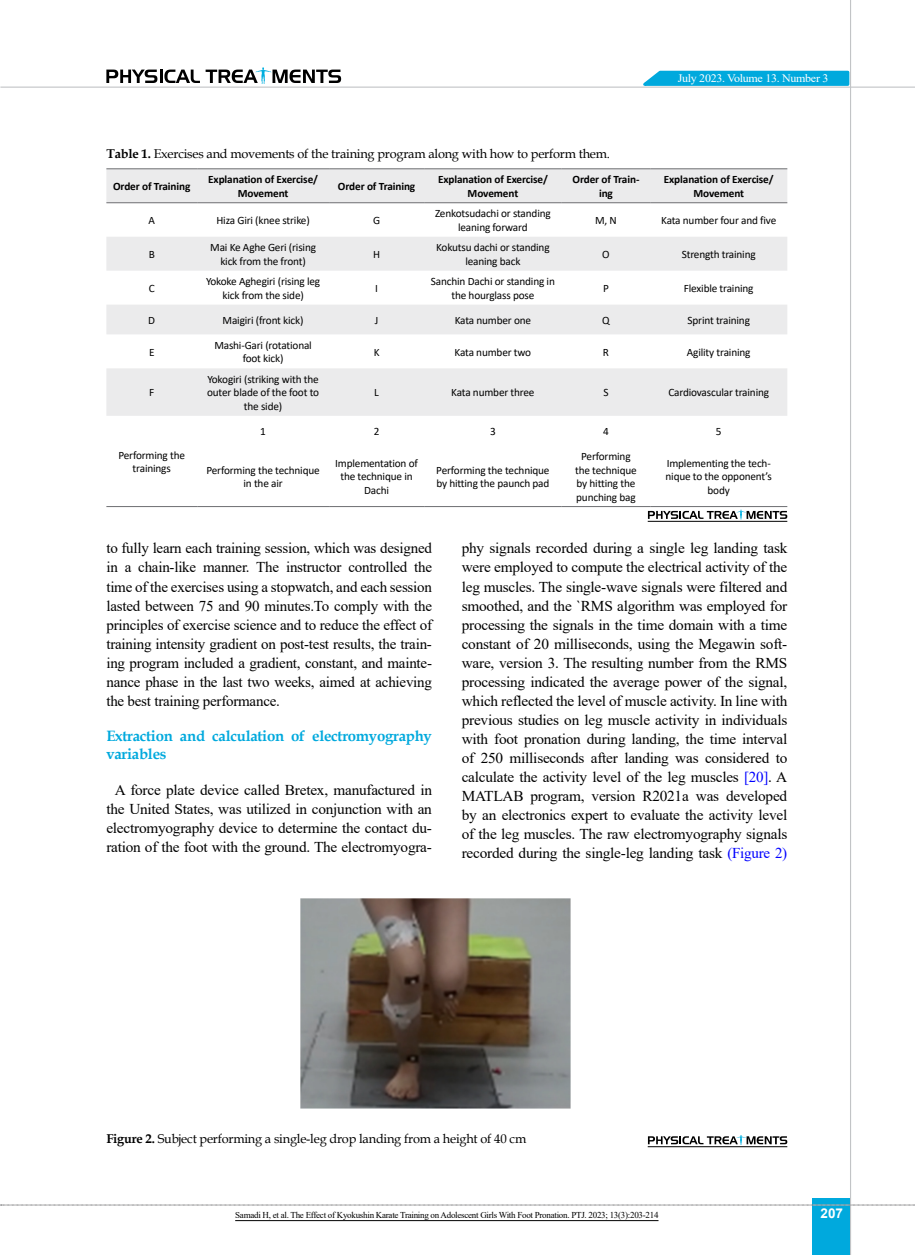
<style>
.page{position:relative;width:915px;height:1255px;background:#fff}
.page>*{position:absolute;margin:0;border:0;box-sizing:border-box;transform-origin:0 0}
.t1{font:16.5px "Times New Roman";color:#000}
.t2{font:15px/19px "Times New Roman";letter-spacing:-.015em;color:#000;text-align:justify}
.t3{font:700 15px/18px "Book Antiqua";letter-spacing:-.02em;color:#00a9dd}
.t4{font:700 13.5px "Arial";color:#fff}
.t5{font:12.75px "Book Antiqua";letter-spacing:-.015em;color:#000}
.t6{font:11.4px "Times New Roman";letter-spacing:-.025em;color:#fff;scale:1.05 1}
.t7{font:11.25px/13.5px "Calibri";letter-spacing:-.015em;color:#000;text-align:center}
.t8{font:700 11.25px/13.5px "Calibri";letter-spacing:-.01em;color:#000;text-align:center}
.t9{font:9px "Times New Roman";letter-spacing:-.03em;color:#000}
.s1{font-weight:700}
.s2{color:#00f}
</style>
<div class="page">
<div style="left:812px;top:1198px;width:38px;height:56px;background:#00a9dd"></div>
<hr style="left:849px;top:0;width:1px;height:1254px;background:#c2c4c6">
<hr style="left:0;top:87px;width:914px;height:1px;background:#c2c4c6">
<svg style="left:635px;top:69px;width:215px;height:18px;background:#36bae3"></svg>
<svg style="left:106px;top:67px;width:235px;height:17px"></svg>
<svg style="left:1px;top:1204px;width:914px;height:1px"></svg>
<svg style="left:106px;top:169px;width:681px;height:247px;fill:#ebebec"></svg>
<hr style="left:106px;top:506px;width:91px;height:1px;background:#6d6e71">
<hr style="left:197px;top:506px;width:132px;height:1px;background:#6d6e71">
<hr style="left:329px;top:506px;width:95px;height:1px;background:#6d6e71">
<hr style="left:424px;top:506px;width:137px;height:1px;background:#6d6e71">
<hr style="left:561px;top:506px;width:89px;height:1px;background:#6d6e71">
<hr style="left:650px;top:506px;width:137px;height:1px;background:#6d6e71">
<hr style="left:106px;top:168px;width:91px;height:1px;background:#6d6e71">
<hr style="left:197px;top:168px;width:132px;height:1px;background:#6d6e71">
<hr style="left:329px;top:168px;width:95px;height:1px;background:#6d6e71">
<hr style="left:424px;top:168px;width:137px;height:1px;background:#6d6e71">
<hr style="left:561px;top:168px;width:89px;height:1px;background:#6d6e71">
<hr style="left:650px;top:168px;width:137px;height:1px;background:#6d6e71">
<hr style="left:106px;top:202px;width:91px;height:1px;background:#6d6e71">
<hr style="left:197px;top:202px;width:132px;height:1px;background:#6d6e71">
<hr style="left:329px;top:202px;width:95px;height:1px;background:#6d6e71">
<hr style="left:424px;top:202px;width:137px;height:1px;background:#6d6e71">
<hr style="left:561px;top:202px;width:89px;height:1px;background:#6d6e71">
<hr style="left:650px;top:202px;width:137px;height:1px;background:#6d6e71">
<svg style="left:647px;top:509px;width:140px;height:10px"></svg>
<hr style="left:647px;top:521px;width:140px;height:1px;background:#000">
<img style="left:301px;top:898px;width:269px;height:210px">
<svg style="left:647px;top:1135px;width:140px;height:9px"></svg>
<hr style="left:647px;top:1146px;width:140px;height:1px;background:#000">
<hr style="left:235px;top:1220px;width:423px;height:1px;background:#000">
<p class="t6" style="left:677px;top:70px;width:145px">July 2023. Volume 13. Number 3</p>
<p class="t5" style="left:106px;top:145px;width:505px"><span class="s1">Table 1.</span> Exercises and movements of the training program along with how to perform them.</p>
<p class="t8" style="left:113px;top:179px;width:79px">Order of Training</p>
<p class="t8" style="left:208px;top:173px;width:111px">Explanation of Exercise/<br>Movement</p>
<p class="t8" style="left:338px;top:179px;width:79px">Order of Training</p>
<p class="t8" style="left:438px;top:173px;width:111px">Explanation of Exercise/<br>Movement</p>
<p class="t8" style="left:572px;top:173px;width:68px">Order of Train&shy;ing</p>
<p class="t8" style="left:663px;top:173px;width:111px">Explanation of Exercise/<br>Movement</p>
<p class="t7" style="left:148px;top:213px;width:8px">A</p>
<p class="t7" style="left:216px;top:213px;width:95px">Hiza Giri (knee strike)</p>
<p class="t7" style="left:373px;top:213px;width:9px">G</p>
<p class="t7" style="left:435px;top:206px;width:117px">Zenkotsudachi or standing leaning forward</p>
<p class="t7" style="left:595px;top:213px;width:23px">M, N</p>
<p class="t7" style="left:661px;top:213px;width:117px">Kata number four and five</p>
<p class="t7" style="left:149px;top:247px;width:8px">B</p>
<p class="t7" style="left:210px;top:240px;width:107px">Mai Ke Aghe Geri (rising kick from the front)</p>
<p class="t7" style="left:373px;top:247px;width:9px">H</p>
<p class="t7" style="left:436px;top:240px;width:115px">Kokutsu dachi or standing leaning back</p>
<p class="t7" style="left:602px;top:247px;width:9px">O</p>
<p class="t7" style="left:681px;top:247px;width:75px">Strength training</p>
<p class="t7" style="left:149px;top:281px;width:7px">C</p>
<p class="t7" style="left:206px;top:274px;width:116px">Yokoke Aghegiri (rising leg kick from the side)</p>
<p class="t7" style="left:375px;top:281px;width:4px">I</p>
<p class="t7" style="left:430px;top:274px;width:125px">Sanchin Dachi or standing in the hourglass pose</p>
<p class="t7" style="left:603px;top:281px;width:7px">P</p>
<p class="t7" style="left:683px;top:281px;width:71px">Flexible training</p>
<p class="t7" style="left:148px;top:313px;width:8px">D</p>
<p class="t7" style="left:222px;top:313px;width:82px">Maigiri (front kick)</p>
<p class="t7" style="left:374px;top:313px;width:5px">J</p>
<p class="t7" style="left:454px;top:313px;width:78px">Kata number one</p>
<p class="t7" style="left:602px;top:313px;width:9px">Q</p>
<p class="t7" style="left:687px;top:313px;width:64px">Sprint training</p>
<p class="t7" style="left:149px;top:345px;width:7px">E</p>
<p class="t7" style="left:214px;top:338px;width:99px">Mashi-Gari (rotational foot kick)</p>
<p class="t7" style="left:373px;top:345px;width:7px">K</p>
<p class="t7" style="left:454px;top:345px;width:78px">Kata number two</p>
<p class="t7" style="left:602px;top:345px;width:8px">R</p>
<p class="t7" style="left:686px;top:345px;width:65px">Agility training</p>
<p class="t7" style="left:149px;top:385px;width:7px">F</p>
<p class="t7" style="left:207px;top:372px;width:113px">Yokogiri (striking with the outer blade of the foot to the side)</p>
<p class="t7" style="left:374px;top:385px;width:6px">L</p>
<p class="t7" style="left:451px;top:385px;width:85px">Kata number three</p>
<p class="t7" style="left:603px;top:385px;width:7px">S</p>
<p class="t7" style="left:668px;top:385px;width:102px">Cardiovascular training</p>
<p class="t7" style="left:118px;top:448px;width:68px">Performing the trainings</p>
<p class="t7" style="left:260px;top:424px;width:7px">1</p>
<p class="t7" style="left:373px;top:424px;width:7px">2</p>
<p class="t7" style="left:490px;top:424px;width:7px">3</p>
<p class="t7" style="left:603px;top:424px;width:7px">4</p>
<p class="t7" style="left:715px;top:424px;width:7px">5</p>
<p class="t7" style="left:206px;top:463px;width:115px">Performing the technique in the air</p>
<p class="t7" style="left:335px;top:456px;width:84px">Implementation of the technique in<br>Dachi</p>
<p class="t7" style="left:436px;top:463px;width:115px;text-align:left">Performing the technique by hitting the paunch pad</p>
<p class="t7" style="left:575px;top:449px;width:63px">Performing the technique by hitting the punching bag</p>
<p class="t7" style="left:665px;top:456px;width:108px">Implementing the tech&shy;nique to the opponent’s body</p>
<p class="t2" style="left:106px;top:538px;width:327px">to fully learn each training session, which was designed in a chain-like manner. The instructor controlled the time of the exercises using a stopwatch, and each session lasted between 75 and 90 minutes.To comply with the principles of exercise science and to reduce the effect of training intensity gradient on post-test results, the train&shy;ing program included a gradient, constant, and mainte&shy;nance phase in the last two weeks, aimed at achieving the best training performance.</p>
<p class="t3" style="left:106px;top:726px;width:327px">Extraction and calculation of electromyography variables</p>
<p class="t2" style="left:106px;top:780px;width:327px;text-align:center">A force plate device called Bretex, manufactured in the United States, was utilized in conjunction with an electromyography device to determine the contact du&shy;ration of the foot with the ground. The electromyogra-</p>
<p class="t2" style="left:461px;top:538px;width:327px">phy signals recorded during a single leg landing task were employed to compute the electrical activity of the leg muscles. The single-wave signals were filtered and smoothed, and the `RMS algorithm was employed for processing the signals in the time domain with a time constant of 20 milliseconds, using the Megawin soft&shy;ware, version 3. The resulting number from the RMS processing indicated the average power of the signal, which reflected the level of muscle activity. In line with previous studies on leg muscle activity in individuals with foot pronation during landing, the time interval of 250 milliseconds after landing was considered to calculate the activity level of the leg muscles <span class="s2">[20]</span>. A MATLAB program, version R2021a was developed by an electronics expert to evaluate the activity level of the leg muscles. The raw electromyography signals recorded during the single-leg landing task <span class="s2">(Figure 2)</span></p>
<p class="t1" style="left:284px;top:832px;width:306px"><span class="s1">Figure 1.</span> EMG electrode placement locations</p>
<p class="t5" style="left:106px;top:1129px;width:421px"><span class="s1">Figure 2.</span> Subject performing a single-leg drop landing from a height of 40 cm</p>
<p class="t9" style="left:235px;top:1208px;width:424px">Samadi H, et al. The Effect of Kyokushin Karate Training on Adolescent Girls With Foot Pronation. PTJ. 2023; 13(3):203-214</p>
<p class="t4" style="left:820px;top:1203px;width:24px">207</p>
</div>
